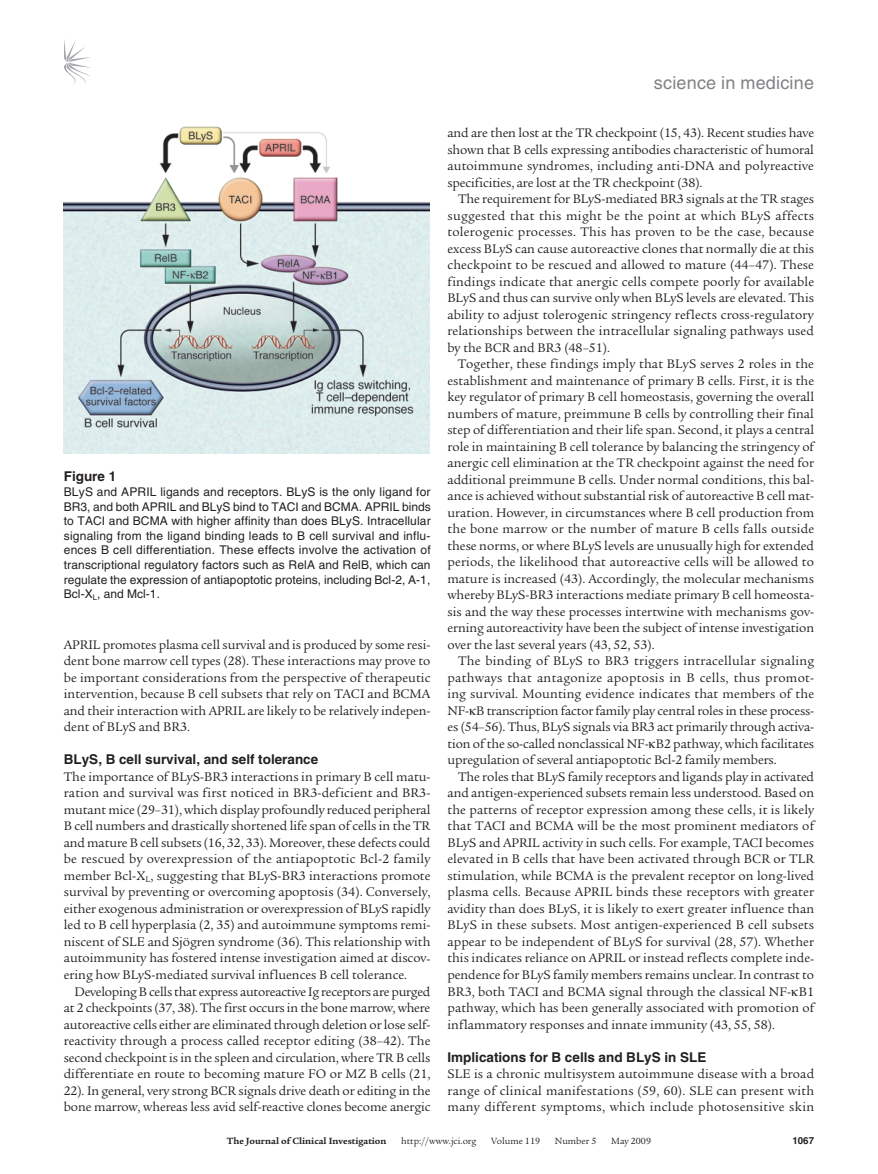
<style>
.page{position:relative;width:878px;height:1174px;background:#fff}
.page>*{position:absolute;margin:0;border:0;box-sizing:border-box;transform-origin:0 0}
.t1{font:18px "Helvetica LT Std";letter-spacing:.01em;color:#808285}
.t2{font:13.5px/16.5px "Legacy Serif Std";color:#231f20;text-align:justify}
.t3{font:700 13.5px "Helvetica LT Std";color:#231f20}
.t4{font:12px/14.7px "Helvetica LT Std";color:#231f20;text-align:justify}
.t5{font:9.75px "Legacy Serif Std";color:#231f20}
.t6{font:700 9.75px "Legacy Serif Std";color:#231f20}
.t7{font:700 9.75px "Helvetica LT Std";color:#231f20}
</style>
<div class="page">
<svg style="left:64px;top:39px;width:27px;height:46px"></svg>
<img style="left:64px;top:126px;width:366px;height:328px">
<p class="t3" style="left:64px;top:468px;width:54px">Figure 1</p>
<p class="t4" style="left:64px;top:484px;width:368px">BLyS and APRIL ligands and receptors. BLyS is the only ligand for BR3, and both APRIL and BLyS bind to TACI and BCMA. APRIL binds to TACI and BCMA with higher affinity than does BLyS. Intracellular signaling from the ligand binding leads to B cell survival and influ&shy;ences B cell differentiation. These effects involve the activation of transcriptional regulatory factors such as RelA and RelB, which can regulate the expression of antiapoptotic proteins, including Bcl-2, A-1, Bcl-X<sub>L</sub>, and Mcl-1.</p>
<p class="t2" style="left:64px;top:636px;width:368px">APRIL promotes plasma cell survival and is produced by some resi&shy;dent bone marrow cell types (28). These interactions may prove to be important considerations from the perspective of therapeutic intervention, because B cell subsets that rely on TACI and BCMA and their interaction with APRIL are likely to be relatively indepen&shy;dent of BLyS and BR3.</p>
<p class="t3" style="left:64px;top:751px;width:256px">BLyS, B cell survival, and self tolerance</p>
<p class="t2" style="left:64px;top:768px;width:368px">The importance of BLyS-BR3 interactions in primary B cell matu&shy;ration and survival was first noticed in BR3-deficient and BR3- mutant mice (29–31), which display profoundly reduced peripheral B cell numbers and drastically shortened life span of cells in the TR and mature B cell subsets (16, 32, 33). Moreover, these defects could be rescued by overexpression of the antiapoptotic Bcl-2 family member Bcl-X<sub>L</sub>, suggesting that BLyS-BR3 interactions promote survival by preventing or overcoming apoptosis (34). Conversely, either exogenous administration or overexpression of BLyS rapidly led to B cell hyperplasia (2, 35) and autoimmune symptoms remi&shy;niscent of SLE and Sjögren syndrome (36). This relationship with autoimmunity has fostered intense investigation aimed at discov&shy;ering how BLyS-mediated survival influences B cell tolerance.</p>
<p class="t2" style="left:64px;top:983px;width:368px;text-indent:11px">Developing B cells that express autoreactive Ig receptors are purged at 2 checkpoints (37, 38). The first occurs in the bone marrow, where autoreactive cells either are eliminated through deletion or lose self&shy;reactivity through a process called receptor editing (38–42). The second checkpoint is in the spleen and circulation, where TR B cells differentiate en route to becoming mature FO or MZ B cells (21, 22). In general, very strong BCR signals drive death or editing in the bone marrow, whereas less avid self-reactive clones become anergic</p>
<h1 class="t1" style="left:654px;top:72px;width:162px">science in medicine</h1>
<p class="t2" style="left:447px;top:125px;width:368px">and are then lost at the TR checkpoint (15, 43). Recent studies have shown that B cells expressing antibodies characteristic of humoral autoimmune syndromes, including anti-DNA and polyreactive specificities, are lost at the TR checkpoint (38).</p>
<p class="t2" style="left:447px;top:191px;width:368px;text-indent:11px">The requirement for BLyS-mediated BR3 signals at the TR stages suggested that this might be the point at which BLyS affects tolerogenic processes. This has proven to be the case, because excess BLyS can cause autoreactive clones that normally die at this checkpoint to be rescued and allowed to mature (44–47). These findings indicate that anergic cells compete poorly for available BLyS and thus can survive only when BLyS levels are elevated. This ability to adjust tolerogenic stringency reflects cross-regulatory relationships between the intracellular signaling pathways used by the BCR and BR3 (48–51).</p>
<p class="t2" style="left:447px;top:356px;width:368px;text-indent:11px">Together, these findings imply that BLyS serves 2 roles in the establishment and maintenance of primary B cells. First, it is the key regulator of primary B cell homeostasis, governing the overall numbers of mature, preimmune B cells by controlling their final step of differentiation and their life span. Second, it plays a central role in maintaining B cell tolerance by balancing the stringency of anergic cell elimination at the TR checkpoint against the need for additional preimmune B cells. Under normal conditions, this bal&shy;ance is achieved without substantial risk of autoreactive B cell mat&shy;uration. However, in circumstances where B cell production from the bone marrow or the number of mature B cells falls outside these norms, or where BLyS levels are unusually high for extended periods, the likelihood that autoreactive cells will be allowed to mature is increased (43). Accordingly, the molecular mechanisms whereby BLyS-BR3 interactions mediate primary B cell homeosta&shy;sis and the way these processes intertwine with mechanisms gov&shy;erning autoreactivity have been the subject of intense investigation over the last several years (43, 52, 53).</p>
<p class="t2" style="left:447px;top:653px;width:368px;text-indent:11px">The binding of BLyS to BR3 triggers intracellular signaling pathways that antagonize apoptosis in B cells, thus promot&shy;ing survival. Mounting evidence indicates that members of the NF- B transcription factor family play central roles in these process&shy;es (54–56). Thus, BLyS signals via BR3 act primarily through activa&shy;tion of the so-called nonclassical NF- B2 pathway, which facilitates upregulation of several antiapoptotic Bcl-2 family members.</p>
<p class="t2" style="left:447px;top:768px;width:368px;text-indent:11px">The roles that BLyS family receptors and ligands play in activated and antigen-experienced subsets remain less understood. Based on the patterns of receptor expression among these cells, it is likely that TACI and BCMA will be the most prominent mediators of BLyS and APRIL activity in such cells. For example, TACI becomes elevated in B cells that have been activated through BCR or TLR stimulation, while BCMA is the prevalent receptor on long-lived plasma cells. Because APRIL binds these receptors with greater avidity than does BLyS, it is likely to exert greater influence than BLyS in these subsets. Most antigen-experienced B cell subsets appear to be independent of BLyS for survival (28, 57). Whether this indicates reliance on APRIL or instead reflects complete inde&shy;pendence for BLyS family members remains unclear. In contrast to BR3, both TACI and BCMA signal through the classical NF- B1 pathway, which has been generally associated with promotion of inflammatory responses and innate immunity (43, 55, 58).</p>
<p class="t3" style="left:447px;top:1048px;width:260px">Implications for B cells and BLyS in SLE</p>
<p class="t2" style="left:447px;top:1065px;width:368px">SLE is a chronic multisystem autoimmune disease with a broad range of clinical manifestations (59, 60). SLE can present with many different symptoms, which include photosensitive skin</p>
<p class="t6" style="left:227px;top:1135px;width:161px">The Journal of Clinical Investigation</p>
<p class="t5" style="left:401px;top:1135px;width:77px">http://www.jci.org</p>
<p class="t5" style="left:491px;top:1135px;width:50px">Volume 119</p>
<p class="t5" style="left:555px;top:1135px;width:43px">Number 5</p>
<p class="t5" style="left:611px;top:1135px;width:41px">May 2009</p>
<p class="t7" style="left:792px;top:1134px;width:23px">1067</p>
</div>
